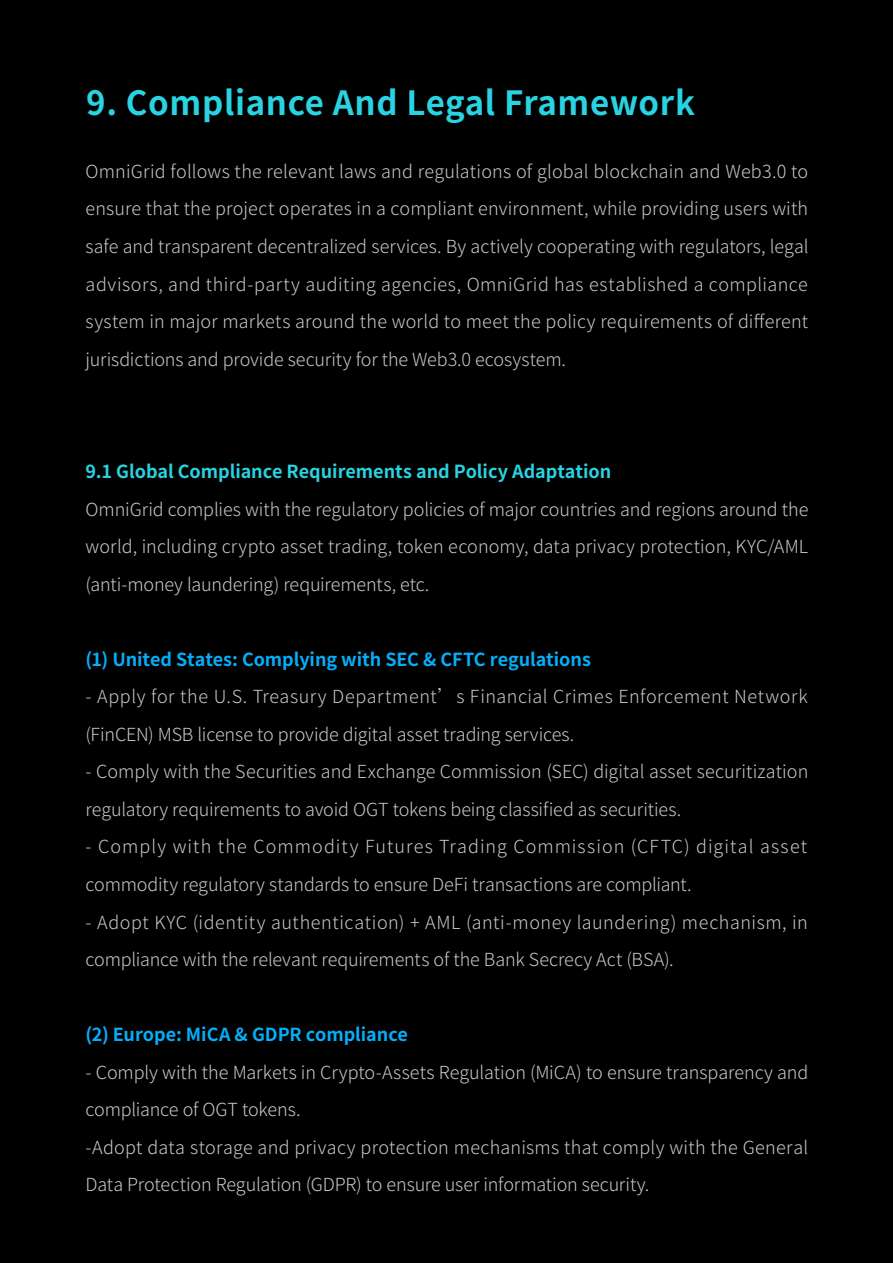
<style>
.page{position:relative;width:893px;height:1263px;background:#000}
.page>*{position:absolute;margin:0;border:0;box-sizing:border-box;transform-origin:0 0}
.t1{font:700 33.3px "Source Han Sans CN";letter-spacing:.02em;color:#28d3e2}
.t2{font:300 18px/37.5px "Source Han Sans CN";color:#c8c9c9;text-align:justify}
.t3{font:300 18px/37.5px "Source Han Sans CN";letter-spacing:.02em;color:#c8c9c9}
.t4{font:700 18px "Source Han Sans CN";letter-spacing:-.005em;color:#05aef9}
.t5{font:700 18px "Source Han Sans CN";color:#28d3e2}
</style>
<div class="page">
<h1 class="t1" style="left:86px;top:84px;width:610px">9. Compliance And Legal Framework</h1>
<p class="t2" style="left:86px;top:153px;width:724px">OmniGrid follows the relevant laws and regulations of global blockchain and Web3.0 to ensure that the project operates in a compliant environment, while providing users with safe and transparent decentralized services. By actively cooperating with regulators, legal advisors, and third-party auditing agencies, OmniGrid has established a compliance system in major markets around the world to meet the policy requirements of different jurisdictions and provide security for the Web3.0 ecosystem.</p>
<p class="t5" style="left:86px;top:461px;width:527px">9.1 Global Compliance Requirements and Policy Adaptation</p>
<p class="t2" style="left:86px;top:491px;width:724px">OmniGrid complies with the regulatory policies of major countries and regions around the world, including crypto asset trading, token economy, data privacy protection, KYC/AML (anti-money laundering) requirements, etc.</p>
<p class="t4" style="left:86px;top:649px;width:507px">(1) United States: Complying with SEC &amp; CFTC regulations</p>
<p class="t3" style="left:86px;top:678px;width:724px">- Apply for the U.S. Treasury Department’s Financial Crimes Enforcement Network (FinCEN) MSB license to provide digital asset trading services.</p>
<p class="t2" style="left:86px;top:753px;width:724px">- Comply with the Securities and Exchange Commission (SEC) digital asset securitization regulatory requirements to avoid OGT tokens being classified as securities.</p>
<p class="t3" style="left:86px;top:828px;width:723px">- Comply with the Commodity Futures Trading Commission (CFTC) digital asset commodity regulatory standards to ensure DeFi transactions are compliant.</p>
<p class="t3" style="left:86px;top:903px;width:724px">- Adopt KYC (identity authentication) + AML (anti-money laundering) mechanism, in compliance with the relevant requirements of the Bank Secrecy Act (BSA).</p>
<p class="t4" style="left:86px;top:1024px;width:324px">(2) Europe: MiCA &amp; GDPR compliance</p>
<p class="t2" style="left:86px;top:1054px;width:724px;text-align:left">- Comply with the Markets in Crypto-Assets Regulation (MiCA) to ensure transparency and compliance of OGT tokens.<br>-Adopt data storage and privacy protection mechanisms that comply with the General Data Protection Regulation (GDPR) to ensure user information security.</p>
</div>
